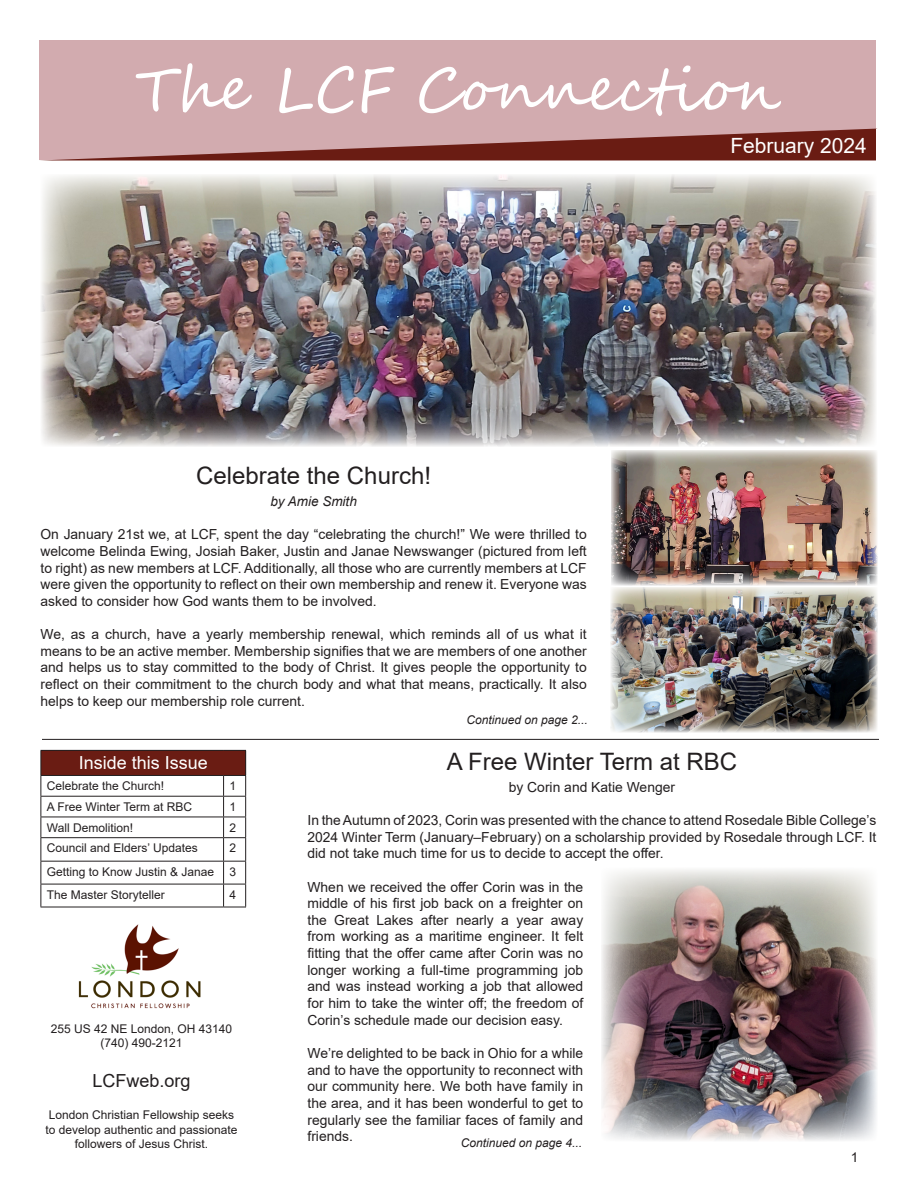
<style>
.page{position:relative;width:918px;height:1188px;background:#fff}
.page>*{position:absolute;margin:0;border:0;box-sizing:border-box;transform-origin:0 0}
.body_text{font:60px "Segoe Script";color:#fff}
.by_author{font:24px "Arial";color:#231f20}
.body_text-2{font:21px "Arial";color:#fff}
.t1{font:18px "Arial";color:#fff}
.body_text-3{font:18px "Arial";color:#231f20}
.body_text-4{font:13.8px/16.6px "Arial";color:#231f20;text-align:justify}
.by_author-2{font:italic 13.5px "Arial";color:#231f20}
.t2{font:13.5px "Arial";color:#231f20}
.body_text-5{font:12px "Arial";color:#231f20}
.continued_TO{font:italic 12px "Arial";color:#231f20}
</style>
<div class="page">
<img style="left:78px;top:924px;width:123px;height:85px">
<hr style="left:42px;top:739px;width:837px;height:1px;background:#231f20">
<svg style="left:40px;top:750px;width:206px;height:158px"></svg>
<div style="left:39px;top:40px;width:837px;height:120px;background:#d2abaf"></div>
<svg style="left:54px;top:128px;width:823px;height:32px"></svg>
<img style="left:41px;top:174px;width:835px;height:273px">
<img style="left:601px;top:869px;width:276px;height:272px">
<img style="left:610px;top:587px;width:268px;height:145px">
<img style="left:611px;top:450px;width:266px;height:135px">
<p class="body_text" style="left:135px;top:41px;width:648px">The LCF Connection</p>
<p class="body_text-2" style="left:730px;top:131px;width:138px">February 2024</p>
<p class="by_author" style="left:196px;top:459px;width:236px">Celebrate the Church!</p>
<p class="by_author-2" style="left:270px;top:492px;width:88px">by Amie Smith</p>
<p class="body_text-4" style="left:40px;top:526px;width:548px">On January 21st we, at LCF, spent the day “celebrating the church!” We were thrilled to welcome Belinda Ewing, Josiah Baker, Justin and Janae Newswanger (pictured from left to right) as new members at LCF. Additionally, all those who are currently members at LCF were given the opportunity to reflect on their own membership and renew it. Everyone was asked to consider how God wants them to be involved.</p>
<p class="body_text-4" style="left:40px;top:626px;width:548px">We, as a church, have a yearly membership renewal, which reminds all of us what it means to be an active member. Membership signifies that we are members of one another and helps us to stay committed to the body of Christ. It gives people the opportunity to reflect on their commitment to the church body and what that means, practically. It also helps to keep our membership role current.</p>
<p class="t1" style="left:79px;top:751px;width:131px">Inside this Issue</p>
<p class="body_text-5" style="left:47px;top:778px;width:119px">Celebrate the Church!</p>
<p class="body_text-5" style="left:230px;top:778px;width:8px">1</p>
<p class="body_text-5" style="left:47px;top:798px;width:147px">A Free Winter Term at RBC</p>
<p class="body_text-5" style="left:230px;top:798px;width:8px">1</p>
<p class="body_text-5" style="left:47px;top:819px;width:88px">Wall Demolition!</p>
<p class="body_text-5" style="left:230px;top:819px;width:8px">2</p>
<p class="body_text-5" style="left:47px;top:840px;width:152px">Council and Elders’ Updates</p>
<p class="body_text-5" style="left:230px;top:840px;width:8px">2</p>
<p class="body_text-5" style="left:47px;top:863px;width:169px">Getting to Know Justin &amp; Janae</p>
<p class="body_text-5" style="left:230px;top:863px;width:8px">3</p>
<p class="body_text-5" style="left:47px;top:886px;width:120px">The Master Storyteller</p>
<p class="body_text-5" style="left:230px;top:886px;width:8px">4</p>
<p class="body_text-5" style="left:51px;top:1020px;width:183px">255 US 42 NE London, OH 43140</p>
<p class="body_text-5" style="left:100px;top:1035px;width:84px">(740) 490-2121</p>
<p class="body_text-3" style="left:92px;top:1068px;width:100px">LCFweb.org</p>
<p class="body_text-5" style="left:49px;top:1107px;width:187px">London Christian Fellowship seeks</p>
<p class="body_text-5" style="left:45px;top:1121px;width:194px">to develop authentic and passionate</p>
<p class="body_text-5" style="left:75px;top:1136px;width:135px">followers of Jesus Christ.</p>
<p class="continued_TO" style="left:467px;top:712px;width:123px">Continued on page 2...</p>
<p class="by_author" style="left:447px;top:745px;width:292px">A Free Winter Term at RBC</p>
<p class="body_text-4" style="left:509px;top:778px;width:168px">by Corin and Katie Wenger</p>
<p class="body_text-4" style="left:308px;top:812px;width:570px">In the Autumn of 2023, Corin was presented with the chance to attend Rosedale Bible College’s 2024 Winter Term (January–February) on a scholarship provided by Rosedale through LCF. It did not take much time for us to decide to accept the offer.</p>
<p class="body_text-4" style="left:308px;top:878px;width:277px">When we received the offer Corin was in the middle of his first job back on a freighter on the Great Lakes after nearly a year away from working as a maritime engineer. It felt fitting that the offer came after Corin was no longer working a full-time programming job and was instead working a job that allowed for him to take the winter off; the freedom of Corin’s schedule made our decision easy.</p>
<p class="body_text-4" style="left:308px;top:1045px;width:277px">We’re delighted to be back in Ohio for a while and to have the opportunity to reconnect with our community here. We both have family in the area, and it has been wonderful to get to regularly see the familiar faces of family and friends.</p>
<p class="continued_TO" style="left:461px;top:1135px;width:123px">Continued on page 4...</p>
<p class="t2" style="left:851px;top:1148px;width:9px">1</p>
</div>
